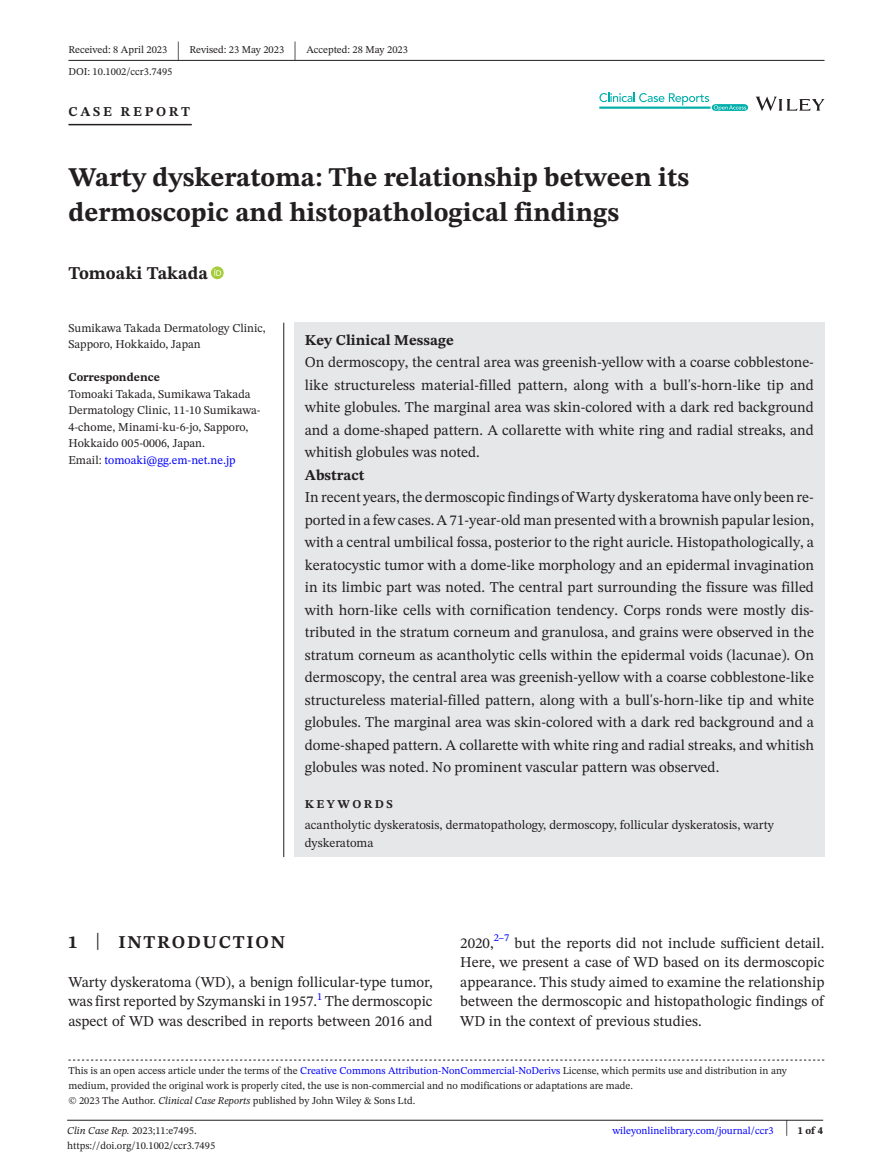
<style>
.page{position:relative;width:893px;height:1174px;background:#fff}
.page>*{position:absolute;margin:0;border:0;box-sizing:border-box;transform-origin:0 0}
.t1{font:700 27px/34.5px "STIX Two Text";color:#231f20}
.t2{font:25.65px "STIX Two Text";color:#231f20;scale:.49 1}
.t3{font:700 18px "STIX Two Text";letter-spacing:.1em;color:#231f20}
.t4{font:700 18px "STIX Two Text";color:#231f20}
.t5{font:15px/22.5px "STIX Two Text";color:#231f20;text-align:justify}
.t6{font:700 15px "STIX Two Text";color:#231f20}
.t7{font:700 13.5px "STIX Two Text";letter-spacing:.2em;color:#231f20}
.t8{font:12.75px/17.2px "STIX Two Text";color:#231f20}
.t9{font:12px/16.5px "STIX Two Text";color:#231f20}
.t10{font:700 12px "STIX Two Text";color:#231f20}
.t11{font:700 12px "STIX Two Text";letter-spacing:.2em;color:#231f20}
.t12{font:10.5px/15px "STIX Two Text";color:#231f20}
.t13{font:10.5px "STIX Two Text";color:#00f}
.t14{font:700 10.5px "STIX Two Text";color:#231f20}
.s1{color:#00f}
.s2{font-weight:400;font-size:23.7px}
.s3{font-style:italic}
.s4{font-weight:400;font-size:22.2px}
</style>
<div class="page">
<hr style="left:67px;top:1119px;width:756px;height:1px;background:#231f20">
<svg style="left:756px;top:97px;width:68px;height:14px"></svg>
<svg style="left:599px;top:93px;width:149px;height:18px"></svg>
<hr style="left:68px;top:60px;width:756px;height:1px;background:#231f20">
<hr style="left:68px;top:124px;width:124px;height:1px;background:#231f20">
<svg style="left:211px;top:266px;width:13px;height:13px"></svg>
<svg style="left:214px;top:269px;width:7px;height:7px"></svg>
<svg style="left:68px;top:1059px;width:756px;height:1px"></svg>
<div style="left:294px;top:323px;width:530px;height:534px;background:#e6e7e9"></div>
<hr style="left:283px;top:323px;width:1px;height:534px;background:#231f20">
<p class="t12" style="left:68px;top:42px;width:100px">Received: 8 April 2023</p>
<h2 class="t2" style="left:177px;top:32px;width:8px">|</h2>
<p class="t12" style="left:189px;top:42px;width:96px">Revised: 23 May 2023</p>
<h2 class="t2" style="left:294px;top:32px;width:8px">|</h2>
<p class="t12" style="left:306px;top:42px;width:103px">Accepted: 28 May 2023</p>
<p class="t12" style="left:68px;top:64px;width:105px">DOI: 10.1002/ccr3.7495</p>
<p class="t7" style="left:68px;top:101px;width:123px">CASE REPORT</p>
<h1 class="t1" style="left:68px;top:161px;width:622px">Warty dyskeratoma: The relationship between its dermoscopic and histopathological findings</h1>
<p class="t4" style="left:68px;top:260px;width:141px">Tomoaki Takada</p>
<p class="t9" style="left:68px;top:319px;width:199px">Sumikawa Takada Dermatology Clinic,<br>Sapporo, Hokkaido, Japan</p>
<p class="t10" style="left:68px;top:369px;width:93px">Correspondence</p>
<p class="t9" style="left:68px;top:385px;width:194px">Tomoaki Takada, Sumikawa Takada Dermatology Clinic, 11-10 Sumikawa-4-chome, Minami-ku-6-jo, Sapporo, Hokkaido 005-0006, Japan.<br>Email: <span class="s1">tomoaki@gg.em-net.ne.jp</span></p>
<p class="t6" style="left:305px;top:329px;width:150px">Key Clinical Message</p>
<p class="t5" style="left:305px;top:351px;width:511px">On dermoscopy, the central area was greenish-yellow with a coarse cobblestone&shy;like structureless material-filled pattern, along with a bull's-horn-like tip and white globules. The marginal area was skin-colored with a dark red background and a dome-shaped pattern. A collarette with white ring and radial streaks, and whitish globules was noted.</p>
<p class="t6" style="left:305px;top:464px;width:61px">Abstract</p>
<p class="t5" style="left:305px;top:486px;width:511px">In recent years, the dermoscopic findings of Warty dyskeratoma have only been re&shy;ported in a few cases. A 71-year-old man presented with a brownish papular lesion, with a central umbilical fossa, posterior to the right auricle. Histopathologically, a keratocystic tumor with a dome-like morphology and an epidermal invagination in its limbic part was noted. The central part surrounding the fissure was filled with horn-like cells with cornification tendency. Corps ronds were mostly dis&shy;tributed in the stratum corneum and granulosa, and grains were observed in the stratum corneum as acantholytic cells within the epidermal voids (lacunae). On dermoscopy, the central area was greenish-yellow with a coarse cobblestone-like structureless material-filled pattern, along with a bull's-horn-like tip and white globules. The marginal area was skin-colored with a dark red background and a dome-shaped pattern. A collarette with white ring and radial streaks, and whitish globules was noted. No prominent vascular pattern was observed.</p>
<p class="t11" style="left:305px;top:795px;width:90px">KEYWORDS</p>
<p class="t8" style="left:305px;top:816px;width:471px">acantholytic dyskeratosis, dermatopathology, dermoscopy, follicular dyskeratosis, warty dyskeratoma</p>
<p class="t3" style="left:68px;top:929px;width:218px">1 <span class="s2">|</span> INTRODUCTION</p>
<p class="t5" style="left:68px;top:972px;width:366px;line-height:19.5px">Warty dyskeratoma (WD), a benign follicular-type tumor, was first reported by Szymanski in 1957.</p>
<p class="t13" style="left:317px;top:988px;width:7px">1</p>
<p class="t5" style="left:68px;top:991px;width:366px;line-height:19.5px;text-align:right">The dermoscopic<br>aspect of WD was described in reports between 2016 and</p>
<p class="t13" style="left:494px;top:930px;width:17px">2–7</p>
<p class="t5" style="left:460px;top:933px;width:366px;line-height:19.5px;text-indent:54px">but the reports did not include sufficient detail.<br>Here, we present a case of WD based on its dermoscopic appearance. This study aimed to examine the relationship between the dermoscopic and histopathologic findings of WD in the context of previous studies.</p>
<p class="t5" style="left:460px;top:931px;width:35px">2020,</p>
<p class="t12" style="left:68px;top:1063px;width:720px">This is an open access article under the terms of the <span class="s1">Creative Commons Attribution-NonCommercial-NoDerivs</span> License, which permits use and distribution in any medium, provided the original work is properly cited, the use is non-commercial and no modifications or adaptations are made.<br>© 2023 The Author. <span class="s3">Clinical Case Reports</span> published by John Wiley &amp; Sons Ltd.</p>
<p class="t12" style="left:67px;top:1123px;width:131px"><span class="s3">Clin Case Rep.</span> 2023;11:e7495.</p>
<p class="t14" style="left:785px;top:1123px;width:39px"><span class="s4">|</span> 1 of 4</p>
<p class="t12" style="left:67px;top:1138px;width:150px">https://doi.org/10.1002/ccr3.7495</p>
<p class="t13" style="left:612px;top:1123px;width:163px">wileyonlinelibrary.com/journal/ccr3</p>
</div>
